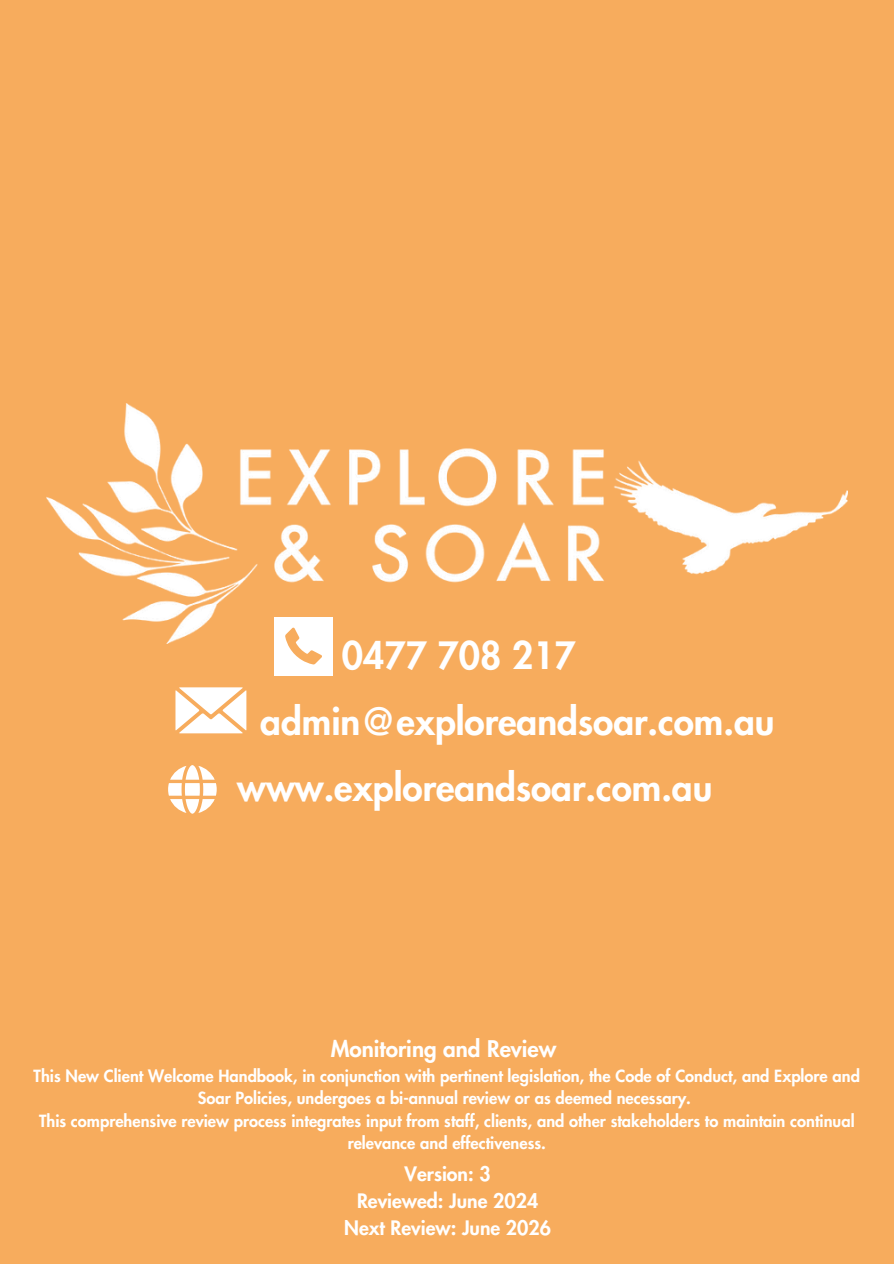
<style>
.page{position:relative;width:894px;height:1264px;background:#fff}
.page>*{position:absolute;margin:0;border:0;box-sizing:border-box;transform-origin:0 0}
.t1{font:800 36.75px "Futura LT Pro";color:#fff}
.t2{font:800 22.35px "Futura LT Pro";color:#fff}
.t3{font:800 19.5px/27px "Futura LT Pro";color:#fff;text-align:center}
.t4{font:800 16.5px/22.5px "Futura LT Pro";color:#fff;text-align:center}
</style>
<div class="page">
<div style="left:0;top:0;width:893px;height:1263px;background:#f7ac5d"></div>
<img style="left:46px;top:403px;width:801px;height:241px">
<svg style="left:175px;top:687px;width:71px;height:47px"></svg>
<div style="left:274px;top:616px;width:59px;height:59px;background:#fff"></div>
<svg style="left:285px;top:627px;width:37px;height:37px"></svg>
<svg style="left:168px;top:765px;width:49px;height:48px"></svg>
<p class="t1" style="left:342px;top:638px;width:235px">0477 708 217</p>
<p class="t1" style="left:260px;top:704px;width:515px">admin@exploreandsoar.com.au</p>
<p class="t1" style="left:237px;top:770px;width:476px">www.exploreandsoar.com.au</p>
<h1 class="t2" style="left:331px;top:1038px;width:227px">Monitoring and Review</h1>
<h1 class="t4" style="left:34px;top:1064px;width:827px">This New Client Welcome Handbook, in conjunction with pertinent legislation, the Code of Conduct, and Explore and<br>Soar Policies, undergoes a bi-annual review or as deemed necessary.</h1>
<h1 class="t4" style="left:39px;top:1109px;width:816px">This comprehensive review process integrates input from staff, clients, and other stakeholders to maintain continual relevance and effectiveness.</h1>
<p class="t3" style="left:344px;top:1160px;width:208px">Version: 3<br>Reviewed: June 2024<br>Next Review: June 2026</p>
</div>
